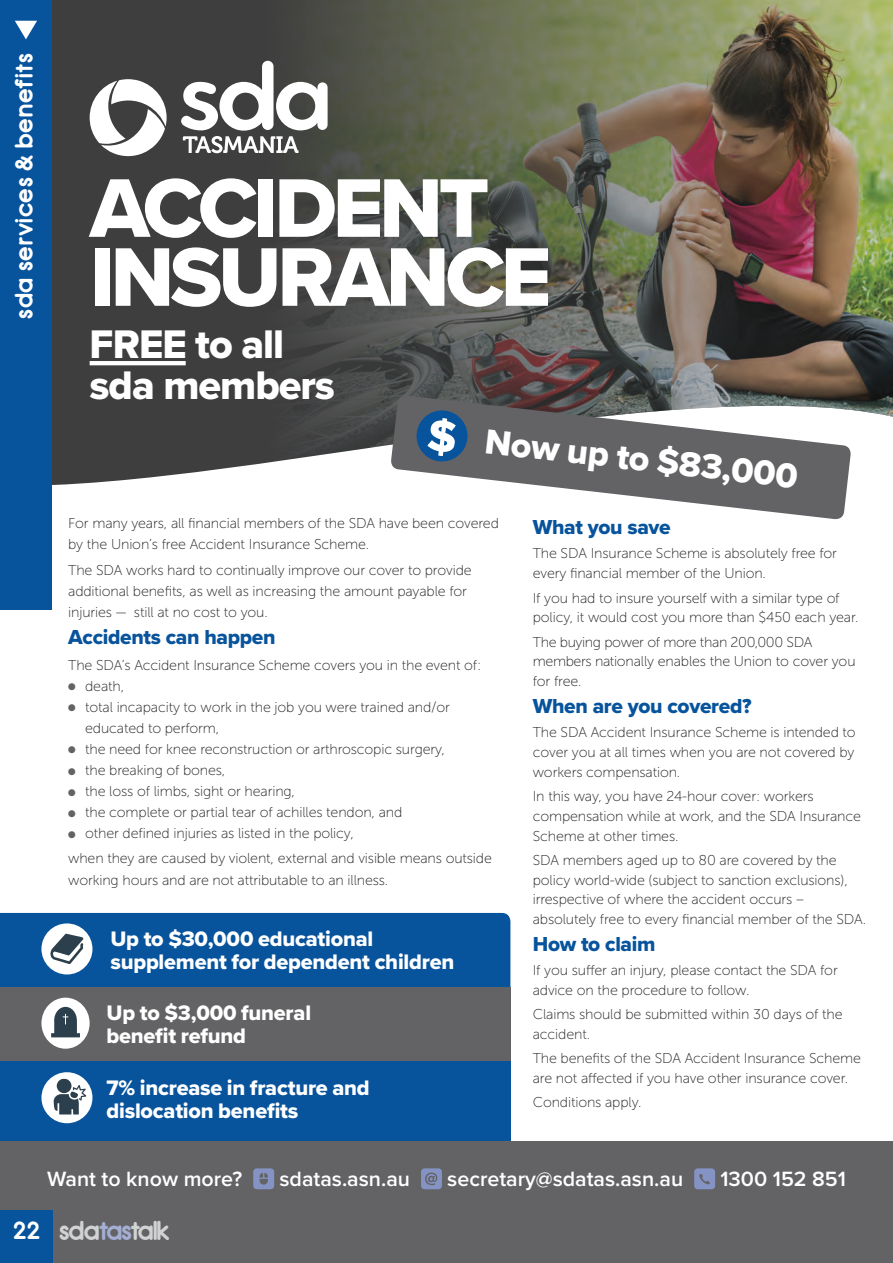
<style>
.page{position:relative;width:893px;height:1263px;background:#fff}
.page>*{position:absolute;margin:0;border:0;box-sizing:border-box;transform-origin:0 0}
.t1{font:86.25px/69px "Proxima Nova Extrabld";letter-spacing:-.05em;color:#fff}
.t2{font:41.4px/41.4px "Proxima Nova Extrabld";letter-spacing:-.025em;color:#fff}
.t3{font:36px "Proxima Nova Extrabld";color:#fff}
.t4{font:700 25.65px "Hess Gothic Round NF";letter-spacing:-.02em;color:#d1d2d4}
.t5{font:700 24px "Hess Gothic Round NF";letter-spacing:.025em;color:#fff}
.t6{font:21.75px/22.5px "Proxima Nova Extrabld";letter-spacing:-.01em;color:#fff}
.t7{font:600 21.45px "Proxima Nova";color:#fff}
.t8{font:21px "Proxima Nova Extrabld";letter-spacing:-.015em;color:#07539c}
.t9{font:14.25px/20px "Museo Sans 100";letter-spacing:-.01em;color:#231f20}
.s1{color:#636366}
.s2{font-size:24px;color:#fff}
.s3{color:#a4aed3}
</style>
<div class="page">
<div style="left:52px;top:0;width:215px;height:485px;background:#3e3e3f"></div>
<img style="left:267px;top:0;width:626px;height:463px">
<hr style="left:90px;top:361px;width:96px;height:4px;background:#fff">
<svg style="left:90px;top:79px;width:77px;height:77px"></svg>
<svg style="left:181px;top:61px;width:147px;height:92px"></svg>
<div style="left:0;top:913px;width:510px;height:74px;background:#07539c"></div>
<div style="left:0;top:987px;width:510px;height:74px;background:#636366"></div>
<div style="left:0;top:1061px;width:510px;height:91px;background:#07539c"></div>
<div style="left:0;top:1141px;width:893px;height:122px;background:#636366"></div>
<svg style="left:253px;top:1168px;width:21px;height:21px"></svg>
<svg style="left:421px;top:1168px;width:21px;height:21px"></svg>
<svg style="left:694px;top:1168px;width:21px;height:21px"></svg>
<div style="left:41px;top:923px;width:51px;height:51px;background:#fff;border-radius:50%"></div>
<svg style="left:50px;top:934px;width:33px;height:30px"></svg>
<div style="left:41px;top:998px;width:49px;height:51px;background:#fff;border-radius:50%"></div>
<svg style="left:51px;top:1007px;width:29px;height:30px"></svg>
<div style="left:41px;top:1072px;width:51px;height:51px;background:#fff;border-radius:50%"></div>
<div style="left:57px;top:1079px;width:14px;height:14px;background:#2c3f4c;border-radius:50%"></div>
<svg style="left:53px;top:1085px;width:33px;height:30px"></svg>
<svg style="left:390px;top:395px;width:461px;height:125px;fill:#636366"></svg>
<svg style="left:415px;top:409px;width:54px;height:54px"></svg>
<div style="left:0;top:1210px;width:52px;height:53px;background:#07539c"></div>
<div style="left:0;top:0;width:52px;height:610px;background:#07539c"></div>
<svg style="left:15px;top:21px;width:22px;height:18px"></svg>
<p class="t5" style="left:9px;top:319px;width:267px;rotate:-90deg">sda services &amp; benefits</p>
<p class="t1" style="left:90px;top:172px;width:463px">Accident<br>Insurance</p>
<p class="t2" style="left:90px;top:323px;width:247px">free to all sda members</p>
<p class="t3" style="left:489px;top:413px;width:316px;rotate:7deg">Now up to $83,000</p>
<p class="t8" style="left:533px;top:512px;width:140px">What you save</p>
<p class="t9" style="left:533px;top:544px;width:306px">The SDA Insurance Scheme is absolutely free for every financial member of the Union.</p>
<p class="t9" style="left:533px;top:588px;width:327px">If you had to insure yourself with a similar type of policy, it would cost you more than $450 each year.</p>
<p class="t9" style="left:533px;top:632px;width:324px">The buying power of more than 200,000 SDA members nationally enables the Union to cover you for free.</p>
<p class="t8" style="left:533px;top:690px;width:220px">When are you covered?</p>
<p class="t9" style="left:533px;top:722px;width:325px;text-align:justify">The SDA Accident Insurance Scheme is intended to cover you at all times when you are not covered by workers compensation.</p>
<p class="t9" style="left:533px;top:786px;width:330px">In this way, you have 24-hour cover: workers compensation while at work, and the SDA Insurance<br>Scheme at other times.</p>
<p class="t9" style="left:533px;top:850px;width:335px">SDA members aged up to 80 are covered by the policy world-wide (subject to sanction exclusions), irrespective of where the accident occurs – absolutely free to every financial member of the SDA.</p>
<p class="t8" style="left:533px;top:928px;width:124px">How to claim</p>
<p class="t9" style="left:533px;top:960px;width:307px">If you suffer an injury, please contact the SDA for advice on the procedure to follow.</p>
<p class="t9" style="left:533px;top:1004px;width:311px">Claims should be submitted within 30 days of the accident.</p>
<p class="t9" style="left:533px;top:1048px;width:330px">The benefits of the SDA Accident Insurance Scheme are not affected if you have other insurance cover.</p>
<p class="t9" style="left:533px;top:1092px;width:110px">Conditions apply.</p>
<p class="t9" style="left:68px;top:513px;width:432px;line-height:21px">For many years, all financial members of the SDA have been covered by the Union’s free Accident Insurance Scheme.</p>
<p class="t9" style="left:68px;top:559px;width:405px;line-height:21px">The SDA works hard to continually improve our cover to provide additional benefits, as well as increasing the amount payable for injuries — still at no cost to you.</p>
<p class="t8" style="left:68px;top:622px;width:209px">Accidents can happen</p>
<p class="t9" style="left:68px;top:655px;width:415px">The SDA’s Accident Insurance Scheme covers you in the event of:</p>
<p class="t9" style="left:68px;top:676px;width:57px"><span class="s1">●</span> death,</p>
<p class="t9" style="left:85px;top:697px;width:366px;line-height:21px;text-indent:-17px"><span class="s1">●</span> total incapacity to work in the job you were trained and/or educated to perform,</p>
<p class="t9" style="left:68px;top:739px;width:378px"><span class="s1">●</span> the need for knee reconstruction or arthroscopic surgery,</p>
<p class="t9" style="left:68px;top:760px;width:159px"><span class="s1">●</span> the breaking of bones,</p>
<p class="t9" style="left:68px;top:781px;width:228px"><span class="s1">●</span> the loss of limbs, sight or hearing,</p>
<p class="t9" style="left:68px;top:802px;width:336px"><span class="s1">●</span> the complete or partial tear of achilles tendon, and</p>
<p class="t9" style="left:68px;top:821px;width:425px;line-height:25.3px"><span class="s1">●</span> other defined injuries as listed in the policy,<br>when they are caused by violent, external and visible means outside</p>
<p class="t9" style="left:68px;top:870px;width:322px">working hours and are not attributable to an illness.</p>
<p class="t6" style="left:110px;top:927px;width:345px">Up to $30,000 educational supplement for dependent children</p>
<p class="t6" style="left:107px;top:1002px;width:206px">Up to $3,000 funeral benefit refund</p>
<p class="t6" style="left:107px;top:1076px;width:265px">7% increase in fracture and dislocation benefits</p>
<p class="t7" style="left:47px;top:1169px;width:197px">Want to know more?</p>
<p class="t7" style="left:279px;top:1169px;width:132px">sdatas.asn.au</p>
<p class="t7" style="left:447px;top:1169px;width:237px">secretary@sdatas.asn.au</p>
<p class="t7" style="left:720px;top:1169px;width:127px">1300 152 851</p>
<p class="t4" style="left:14px;top:1215px;width:158px"><span class="s2">22</span> sda<span class="s3">tas</span>talk</p>
</div>
